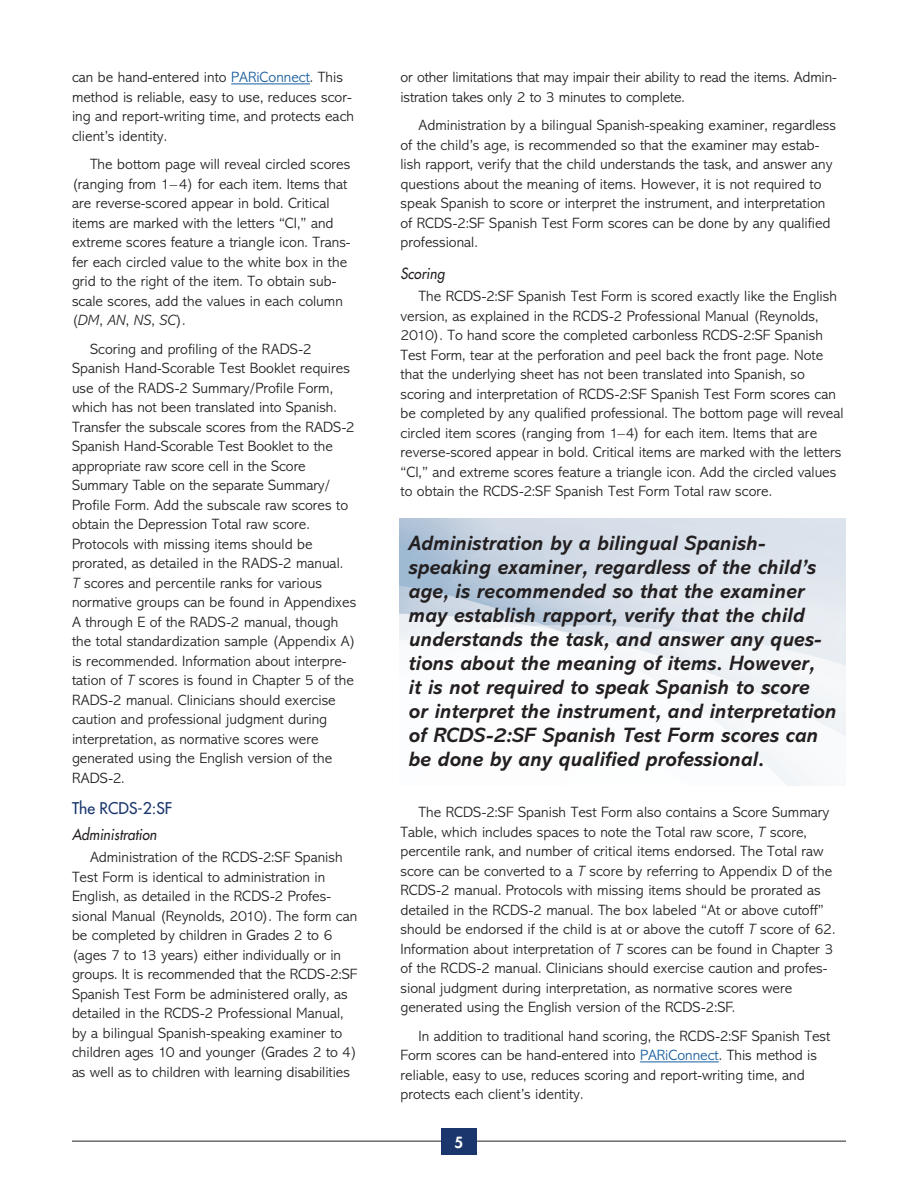
<style>
.page{position:relative;width:918px;height:1188px;background:#fff}
.page>*{position:absolute;margin:0;border:0;box-sizing:border-box;transform-origin:0 0}
.t1{font:italic 700 21px/24px "Abadi MT Std";color:#231f20}
.t2{font:500 15.75px "Futura Std";color:#1b366c}
.t3{font:300 15px/19.5px "Abadi MT Std";color:#231f20}
.t4{font:italic 500 15px "Futura Std";letter-spacing:.01em;color:#231f20;scale:.9 1}
.t5{font:800 15px "Futura Std";color:#fff}
.s1{color:#175d9e}
.s2{font-style:italic}
</style>
<div class="page">
<hr style="left:72px;top:1141px;width:774px;height:1px;background:#231f20">
<div style="left:441px;top:1128px;width:36px;height:27px;background:#1b366c"></div>
<hr style="left:640px;top:1062px;width:79px;height:1px;background:#175d9e">
<hr style="left:231px;top:84px;width:79px;height:1px;background:#175d9e">
<p class="t3" style="left:72px;top:68px;width:284px">can be hand-entered into <span class="s1">PARiConnect</span>. This method is reliable, easy to use, reduces scor&shy;ing and report-writing time, and protects each client’s identity.</p>
<p class="t3" style="left:72px;top:155px;width:280px;text-indent:18px">The bottom page will reveal circled scores (ranging from 1–4) for each item. Items that are reverse-scored appear in bold. Critical items are marked with the letters “CI,” and extreme scores feature a triangle icon. Trans&shy;fer each circled value to the white box in the grid to the right of the item. To obtain sub&shy;scale scores, add the values in each column (<span class="s2">DM</span>, <span class="s2">AN</span>, <span class="s2">NS</span>, <span class="s2">SC</span>).</p>
<p class="t3" style="left:72px;top:339px;width:286px;text-indent:18px">Scoring and profiling of the RADS-2<br>Spanish Hand-Scorable Test Booklet requires use of the RADS-2 Summary/Profile Form, which has not been translated into Spanish.<br>Transfer the subscale scores from the RADS-2<br>Spanish Hand-Scorable Test Booklet to the appropriate raw score cell in the Score Summary Table on the separate Summary/ Profile Form. Add the subscale raw scores to obtain the Depression Total raw score.<br>Protocols with missing items should be prorated, as detailed in the RADS-2 manual.<br><span class="s2">T</span> scores and percentile ranks for various normative groups can be found in Appendixes A through E of the RADS-2 manual, though the total standardization sample (Appendix A) is recommended. Information about interpre&shy;tation of <span class="s2">T</span> scores is found in Chapter 5 of the RADS-2 manual. Clinicians should exercise caution and professional judgment during interpretation, as normative scores were generated using the English version of the RADS-2.</p>
<p class="t2" style="left:72px;top:799px;width:102px">The RCDS-2:SF</p>
<p class="t4" style="left:72px;top:825px;width:96px">Administration</p>
<p class="t3" style="left:72px;top:848px;width:287px;text-indent:18px">Administration of the RCDS-2:SF Spanish Test Form is identical to administration in English, as detailed in the RCDS-2 Profes&shy;sional Manual (Reynolds, 2010). The form can be completed by children in Grades 2 to 6 (ages 7 to 13 years) either individually or in groups. It is recommended that the RCDS-2:SF Spanish Test Form be administered orally, as detailed in the RCDS-2 Professional Manual, by a bilingual Spanish-speaking examiner to children ages 10 and younger (Grades 2 to 4) as well as to children with learning disabilities</p>
<p class="t3" style="left:400px;top:68px;width:437px">or other limitations that may impair their ability to read the items. Admin&shy;istration takes only 2 to 3 minutes to complete.</p>
<p class="t3" style="left:400px;top:116px;width:437px;text-indent:18px">Administration by a bilingual Spanish-speaking examiner, regardless of the child’s age, is recommended so that the examiner may estab&shy;lish rapport, verify that the child understands the task, and answer any questions about the meaning of items. However, it is not required to speak Spanish to score or interpret the instrument, and interpretation of RCDS-2:SF Spanish Test Form scores can be done by any qualified professional.</p>
<p class="t4" style="left:400px;top:264px;width:50px">Scoring</p>
<p class="t3" style="left:400px;top:287px;width:445px;text-indent:18px">The RCDS-2:SF Spanish Test Form is scored exactly like the English version, as explained in the RCDS-2 Professional Manual (Reynolds, 2010). To hand score the completed carbonless RCDS-2:SF Spanish Test Form, tear at the perforation and peel back the front page. Note that the underlying sheet has not been translated into Spanish, so scoring and interpretation of RCDS-2:SF Spanish Test Form scores can be completed by any qualified professional. The bottom page will reveal circled item scores (ranging from 1–4) for each item. Items that are reverse-scored appear in bold. Critical items are marked with the letters “CI,” and extreme scores feature a triangle icon. Add the circled values to obtain the RCDS-2:SF Spanish Test Form Total raw score.</p>
<p class="t1" style="left:409px;top:531px;width:429px">Administration by a bilingual Spanish&shy;speaking examiner, regardless of the child’s age, is recommended so that the examiner may establish rapport, verify that the child understands the task, and answer any ques&shy;tions about the meaning of items. However,<br>it is not required to speak Spanish to score<br>or interpret the instrument, and interpretation of RCDS-2:SF Spanish Test Form scores can be done by any qualified professional.</p>
<p class="t3" style="left:400px;top:803px;width:437px;text-indent:18px">The RCDS-2:SF Spanish Test Form also contains a Score Summary Table, which includes spaces to note the Total raw score, <span class="s2">T</span> score, percentile rank, and number of critical items endorsed. The Total raw score can be converted to a <span class="s2">T</span> score by referring to Appendix D of the RCDS-2 manual. Protocols with missing items should be prorated as detailed in the RCDS-2 manual. The box labeled “At or above cutoff” should be endorsed if the child is at or above the cutoff <span class="s2">T</span> score of 62.<br>Information about interpretation of <span class="s2">T</span> scores can be found in Chapter 3 of the RCDS-2 manual. Clinicians should exercise caution and profes&shy;sional judgment during interpretation, as normative scores were generated using the English version of the RCDS-2:SF.</p>
<p class="t3" style="left:400px;top:1026px;width:431px;text-indent:18px">In addition to traditional hand scoring, the RCDS-2:SF Spanish Test Form scores can be hand-entered into <span class="s1">PARiConnect</span>. This method is reliable, easy to use, reduces scoring and report-writing time, and protects each client’s identity.</p>
<p class="t5" style="left:455px;top:1133px;width:10px">5</p>
</div>
